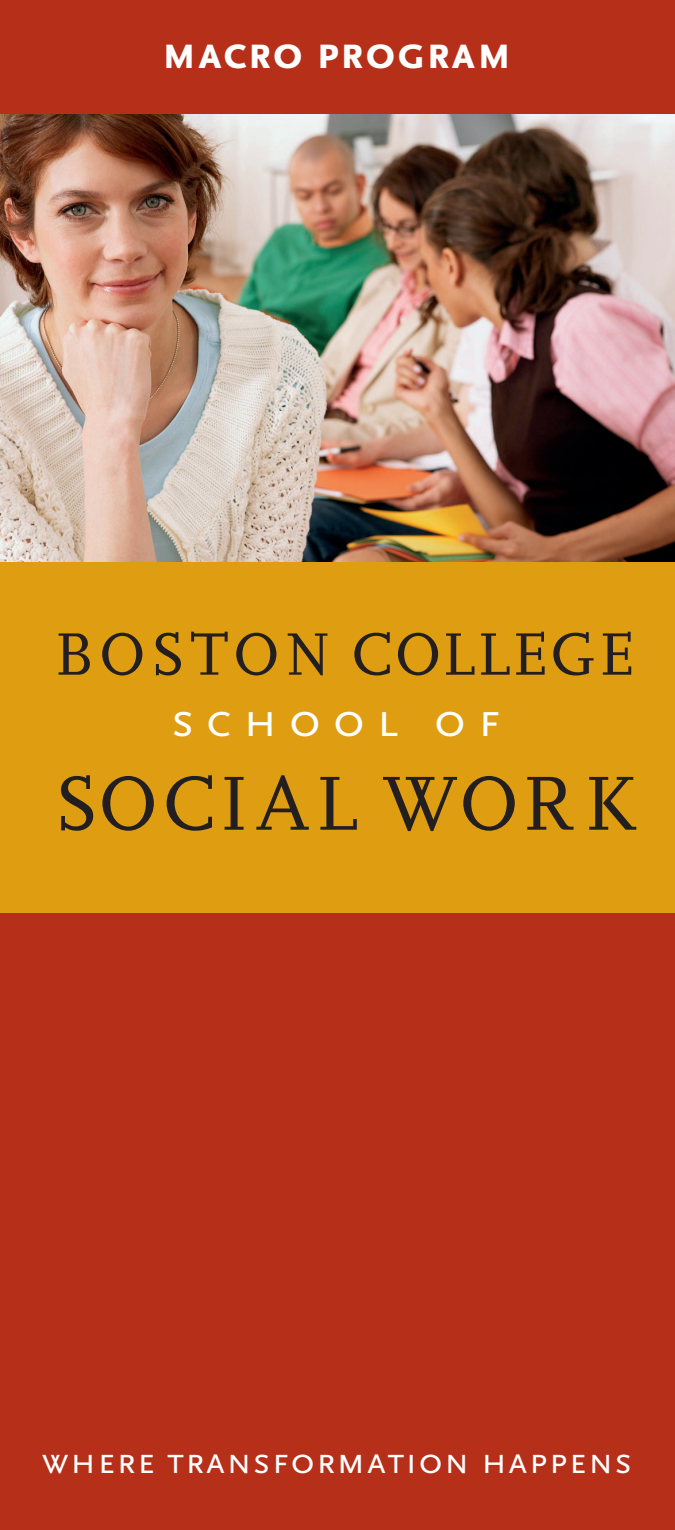
<style>
.page{position:relative;width:675px;height:1530px;background:#fff}
.page>*{position:absolute;margin:0;border:0;box-sizing:border-box;transform-origin:0 0}
.t1{font:80px "Scala";letter-spacing:.045em;color:#231f20}
.t2{font:62.5px "Scala";letter-spacing:.03em;color:#231f20}
.t3{font:50px "Scala Sans Caps";letter-spacing:.23em;color:#fff}
.t4{font:700 47.5px "Scala Sans Caps";letter-spacing:.01em;color:#fff}
.t5{font:38px "Scala Sans Caps";letter-spacing:.03em;color:#fff}
</style>
<div class="page">
<img style="left:0;top:113px;width:675px;height:449px">
<div style="left:0;top:911px;width:675px;height:619px;background:#b63019"></div>
<div style="left:0;top:0;width:675px;height:113px;background:#b63019"></div>
<div style="left:0;top:562px;width:675px;height:351px;background:#df9d12"></div>
<p class="t4" style="left:161px;top:26px;width:353px">macro program</p>
<p class="t2" style="left:54px;top:620px;width:582px">BOSTON COLLEGE</p>
<p class="t3" style="left:171px;top:693px;width:331px">school of</p>
<p class="t1" style="left:54px;top:760px;width:583px">SOCIAL WORK</p>
<p class="t5" style="left:41px;top:1440px;width:592px">where transformation happens</p>
</div>
